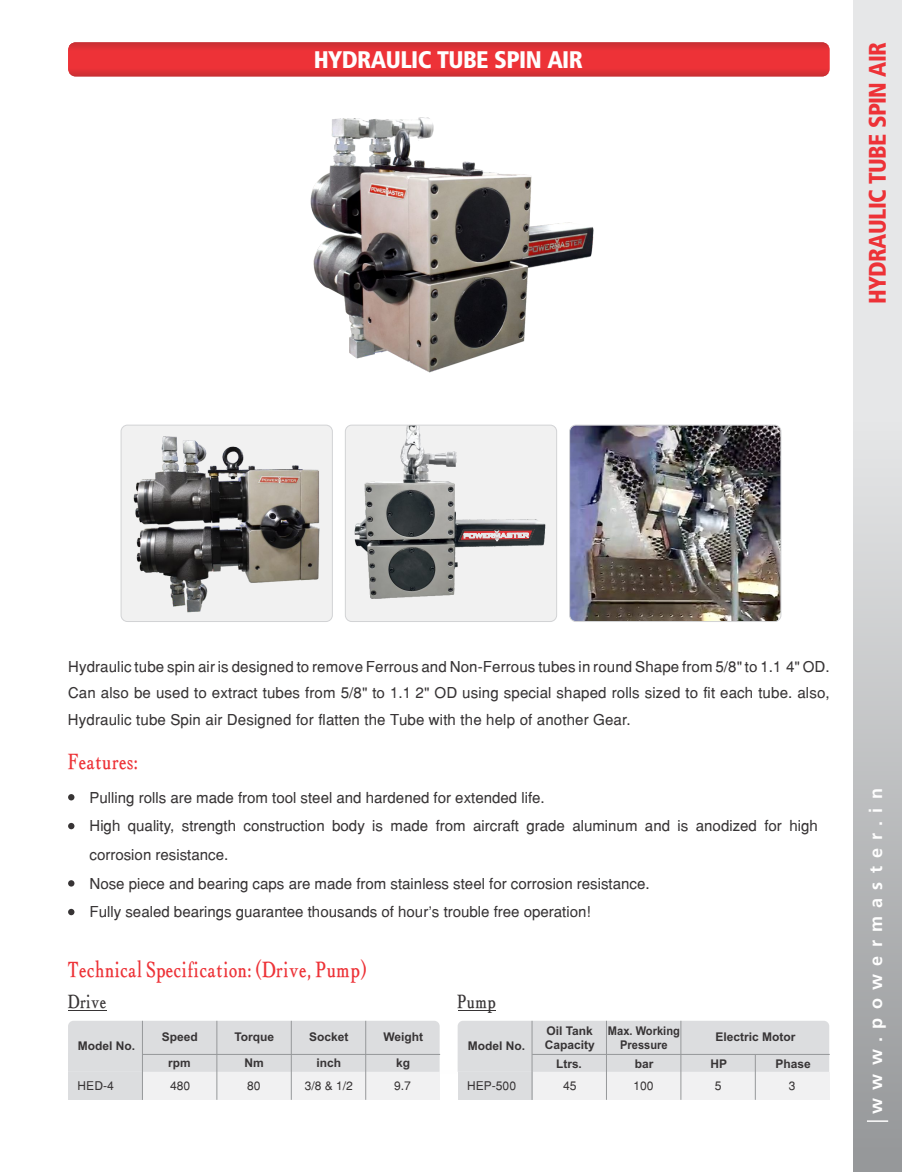
<style>
.page{position:relative;width:902px;height:1172px;background:#fff}
.page>*{position:absolute;margin:0;border:0;box-sizing:border-box;transform-origin:0 0}
.t1{font:900 condensed 24px "Frutiger";letter-spacing:-.025em;color:#ed3237}
.t2{font:900 condensed 24px "Frutiger";letter-spacing:-.025em;color:#fefefe}
.t3{font:700 22.5px "Albatross";letter-spacing:.04em;color:#ed3237}
.t4{font:700 19.5px "Albatross";letter-spacing:.04em;color:#373435}
.t5{font:700 18px "Frutiger";letter-spacing:.46em;color:#fefefe}
.t6{font:15px/28.7px "Helvetica";color:#373435;text-align:justify}
.t7{font:700 12px/13.4px "Arial";color:#373435}
.t8{font:12px "Helvetica";color:#373435}
.t9{font:700 12px/13.4px "Arial";color:#373435;text-align:center;scale:.93 1}
</style>
<div class="page">
<div style="left:853px;top:0;width:49px;height:118px;background:#e6e7e8"></div>
<div style="left:853px;top:1037px;width:49px;height:135px;background:#96989a"></div>
<img style="left:853px;top:118px;width:49px;height:1004px">
<hr style="left:867px;top:1120px;width:21px;height:2px;background:#fefefe">
<img style="left:68px;top:42px;width:762px;height:34px">
<svg style="left:68px;top:794px;width:6px;height:6px"></svg>
<svg style="left:68px;top:823px;width:6px;height:6px"></svg>
<svg style="left:68px;top:880px;width:6px;height:6px"></svg>
<svg style="left:68px;top:909px;width:6px;height:6px"></svg>
<hr style="left:68px;top:1010px;width:38px;height:1px;background:#373435">
<img style="left:570px;top:425px;width:211px;height:196px;border-radius:6px">
<div style="left:569px;top:425px;width:212px;height:197px;border:1px solid #d2d3d5;border-radius:6px"></div>
<div style="left:345px;top:425px;width:212px;height:196px;background:#f1f1f1;border-radius:6px"></div>
<img style="left:347px;top:425px;width:199px;height:174px">
<svg style="left:458px;top:527px;width:76px;height:15px"></svg>
<div style="left:345px;top:425px;width:212px;height:197px;border:1px solid #d2d3d5;border-radius:6px"></div>
<div style="left:121px;top:425px;width:212px;height:197px;border:1px solid #d2d3d5;border-radius:6px"></div>
<div style="left:68px;top:1072px;width:75px;height:28px;background:#dcdddf"></div>
<div style="left:68px;top:1021px;width:372px;height:51px;background:#dcdddf"></div>
<div style="left:143px;top:1072px;width:297px;height:28px;background:#f1f1f2"></div>
<hr style="left:142px;top:1054px;width:298px;height:1px;background:#96989a">
<hr style="left:216px;top:1021px;width:1px;height:79px;background:#96989a">
<hr style="left:291px;top:1021px;width:1px;height:79px;background:#96989a">
<hr style="left:142px;top:1021px;width:1px;height:79px;background:#96989a">
<hr style="left:365px;top:1021px;width:1px;height:79px;background:#96989a">
<div style="left:458px;top:1072px;width:74px;height:28px;background:#dcdddf"></div>
<div style="left:458px;top:1021px;width:371px;height:51px;background:#dcdddf"></div>
<div style="left:533px;top:1072px;width:297px;height:28px;background:#f1f1f2"></div>
<hr style="left:532px;top:1054px;width:298px;height:1px;background:#96989a">
<hr style="left:606px;top:1021px;width:1px;height:79px;background:#96989a">
<hr style="left:680px;top:1021px;width:1px;height:79px;background:#96989a">
<hr style="left:532px;top:1021px;width:1px;height:79px;background:#96989a">
<hr style="left:755px;top:1055px;width:1px;height:45px;background:#96989a">
<hr style="left:458px;top:1010px;width:37px;height:1px;background:#373435">
<img style="left:124px;top:426px;width:205px;height:194px">
<img style="left:310px;top:117px;width:284px;height:256px">
<h1 class="t2" style="left:314px;top:50px;width:271px">HYDRAULIC TUBE SPIN AIR</h1>
<h1 class="t1" style="left:868px;top:304px;width:264px;rotate:-90deg">HYDRAULIC TUBE SPIN AIR</h1>
<p class="t6" style="left:68px;top:655px;width:763px;line-height:26.4px">Hydraulic tube spin air is designed to remove Ferrous and Non-Ferrous tubes in round Shape from 5/8" to 1.1 4" OD.<br>Can also be used to extract tubes from 5/8" to 1.1 2" OD using special shaped rolls sized to fit each tube. also, Hydraulic tube Spin air Designed for flatten the Tube with the help of another Gear.</p>
<h2 class="t3" style="left:68px;top:749px;width:71px">Features:</h2>
<p class="t6" style="left:89px;top:784px;width:730px;text-align:left">Pulling rolls are made from tool steel and hardened for extended life.<br>High quality, strength construction body is made from aircraft grade aluminum and is anodized for high corrosion resistance.<br>Nose piece and bearing caps are made from stainless steel for corrosion resistance.<br>Fully sealed bearings guarantee thousands of hour's trouble free operation!</p>
<h2 class="t3" style="left:68px;top:957px;width:299px">Technical Specification: (Drive, Pump)</h2>
<h3 class="t4" style="left:68px;top:991px;width:40px">Drive</h3>
<h3 class="t4" style="left:458px;top:991px;width:39px">Pump</h3>
<p class="t7" style="left:78px;top:1040px;width:59px">Model No.</p>
<p class="t7" style="left:309px;top:1031px;width:41px">Socket</p>
<p class="t7" style="left:545px;top:1025px;width:52px">Oil Tank<br>Capacity</p>
<p class="t7" style="left:715px;top:1031px;width:82px">Electric Motor</p>
<p class="t9" style="left:608px;top:1025px;width:79px">Max. Working<br>Pressure</p>
<p class="t7" style="left:162px;top:1031px;width:38px">Speed</p>
<p class="t7" style="left:383px;top:1031px;width:41px">Weight</p>
<p class="t7" style="left:234px;top:1031px;width:41px">Torque</p>
<p class="t7" style="left:468px;top:1040px;width:59px">Model No.</p>
<p class="t7" style="left:245px;top:1057px;width:21px">Nm</p>
<p class="t7" style="left:316px;top:1057px;width:26px">inch</p>
<p class="t7" style="left:168px;top:1057px;width:24px">rpm</p>
<p class="t7" style="left:396px;top:1057px;width:16px">kg</p>
<p class="t7" style="left:556px;top:1058px;width:27px">Ltrs.</p>
<p class="t7" style="left:775px;top:1058px;width:37px">Phase</p>
<p class="t7" style="left:635px;top:1058px;width:20px">bar</p>
<p class="t7" style="left:710px;top:1058px;width:18px">HP</p>
<p class="t8" style="left:78px;top:1081px;width:38px">HED-4</p>
<p class="t8" style="left:170px;top:1081px;width:22px">480</p>
<p class="t8" style="left:247px;top:1081px;width:15px">80</p>
<p class="t8" style="left:305px;top:1081px;width:50px">3/8 &amp; 1/2</p>
<p class="t8" style="left:394px;top:1081px;width:18px">9.7</p>
<p class="t8" style="left:467px;top:1081px;width:50px">HEP-500</p>
<p class="t8" style="left:563px;top:1081px;width:15px">45</p>
<p class="t8" style="left:633px;top:1081px;width:22px">100</p>
<p class="t8" style="left:715px;top:1081px;width:8px">5</p>
<p class="t8" style="left:789px;top:1081px;width:8px">3</p>
<p class="t5" style="left:868px;top:1114px;width:327px;rotate:-90deg">www.powermaster.in</p>
</div>
